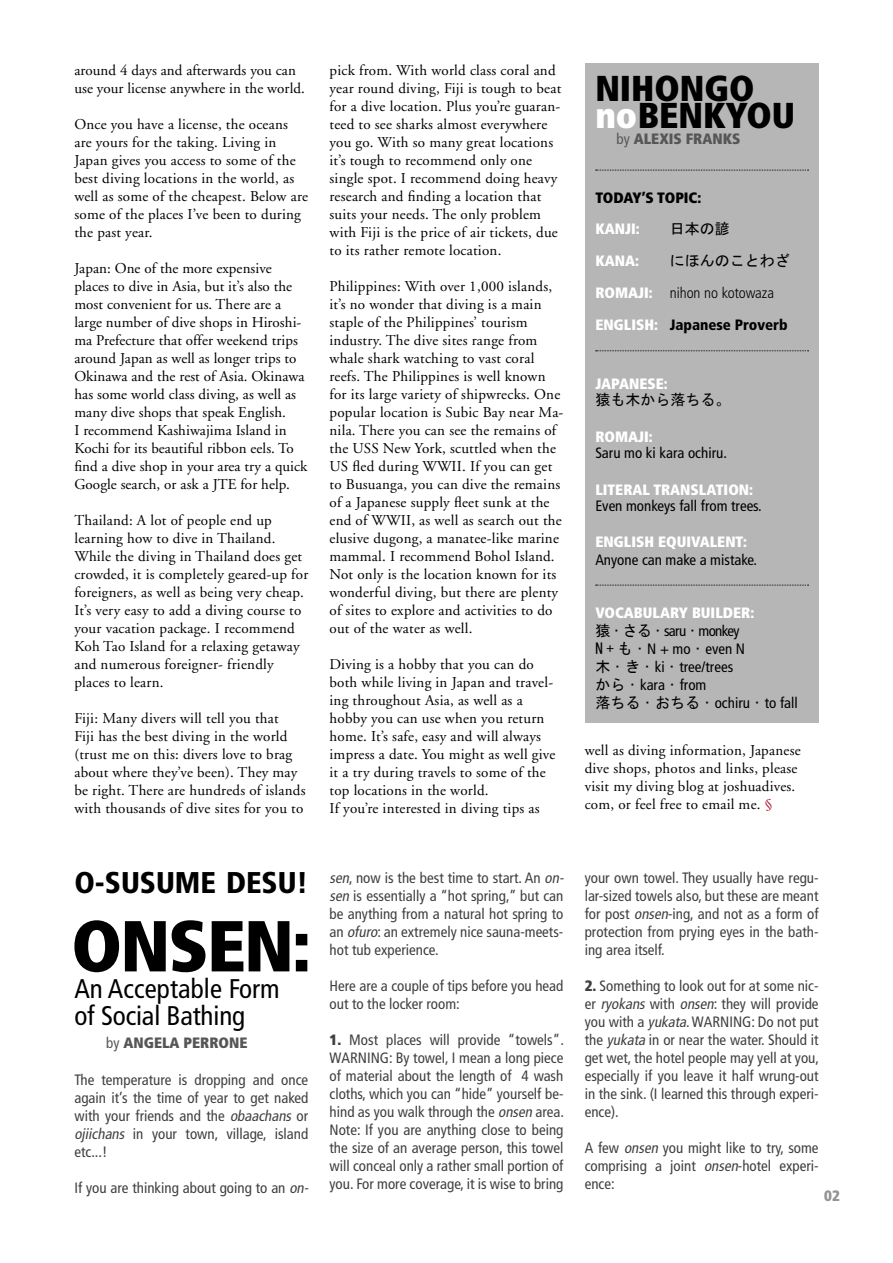
<style>
.page{position:relative;width:893px;height:1263px;background:#fff}
.page>*{position:absolute;margin:0;border:0;box-sizing:border-box;transform-origin:0 0}
.t1{font:900 condensed 72px "Frutiger";letter-spacing:-.02em;color:#000}
.t2{font:900 condensed 36px/27px "Frutiger";color:#000}
.t3{font:900 condensed 30px "Frutiger";color:#000}
.t4{font:condensed 27px/27px "Frutiger";letter-spacing:-.005em;color:#000}
.t5{font:15px/18px "Adobe Garamond";letter-spacing:.015em;color:#000}
.t6{font:condensed 15px/18px "Frutiger";color:#404040;text-align:justify}
.t7{font:condensed 15px/18px "Frutiger";color:#000}
.t8{font:900 condensed 15px/32px "Frutiger";color:#fff}
.t9{font:900 condensed 15px "Frutiger";color:#565656}
.t10{font:15px "MS Gothic";color:#000}
.t11{font:900 condensed 15px "Frutiger";color:#000}
.t12{font:300 condensed 15px "Frutiger";color:#000}
.t13{font:900 condensed 15px "Frutiger";color:#000}
.t14{font:900 condensed 15px "Frutiger";color:#939393}
.s1{color:#fff}
.s2{font-weight:400}
.s3{font-weight:900;color:#fff}
.s4{font-family:"MS Gothic";font-stretch:normal}
.s5{color:#a9122a}
.s6{font-style:italic}
.s7{font-weight:900}
</style>
<div class="page">
<div style="left:585px;top:64px;width:234px;height:659px;background:#b6b6b6"></div>
<svg style="left:596px;top:170px;width:212px;height:1px"></svg>
<svg style="left:596px;top:350px;width:212px;height:1px"></svg>
<svg style="left:596px;top:585px;width:212px;height:1px"></svg>
<p class="t5" style="left:74px;top:61px;width:232px">around 4 days and afterwards you can use your license anywhere in the world.</p>
<p class="t5" style="left:74px;top:115px;width:235px">Once you have a license, the oceans are yours for the taking. Living in<br>Japan gives you access to some of the best diving locations in the world, as well as some of the cheapest. Below are some of the places I’ve been to during the past year.</p>
<p class="t5" style="left:74px;top:259px;width:235px">Japan: One of the more expensive places to dive in Asia, but it’s also the most convenient for us. There are a large number of dive shops in Hiroshi&shy;ma Prefecture that offer weekend trips around Japan as well as longer trips to Okinawa and the rest of Asia. Okinawa has some world class diving, as well as many dive shops that speak English.<br>I recommend Kashiwajima Island in Kochi for its beautiful ribbon eels. To find a dive shop in your area try a quick Google search, or ask a JTE for help.</p>
<p class="t5" style="left:74px;top:511px;width:235px">Thailand: A lot of people end up learning how to dive in Thailand.<br>While the diving in Thailand does get crowded, it is completely geared-up for foreigners, as well as being very cheap.<br>It’s very easy to add a diving course to your vacation package. I recommend Koh Tao Island for a relaxing getaway and numerous foreigner- friendly places to learn.</p>
<p class="t5" style="left:74px;top:709px;width:233px">Fiji: Many divers will tell you that<br>Fiji has the best diving in the world (trust me on this: divers love to brag about where they’ve been). They may be right. There are hundreds of islands with thousands of dive sites for you to</p>
<p class="t5" style="left:330px;top:61px;width:233px">pick from. With world class coral and year round diving, Fiji is tough to beat for a dive location. Plus you’re guaran&shy;teed to see sharks almost everywhere you go. With so many great locations it’s tough to recommend only one single spot. I recommend doing heavy research and finding a location that suits your needs. The only problem with Fiji is the price of air tickets, due to its rather remote location.</p>
<p class="t5" style="left:330px;top:277px;width:235px">Philippines: With over 1,000 islands, it’s no wonder that diving is a main staple of the Philippines’ tourism industry. The dive sites range from whale shark watching to vast coral reefs. The Philippines is well known for its large variety of shipwrecks. One popular location is Subic Bay near Ma&shy;nila. There you can see the remains of the USS New York, scuttled when the US fled during WWII. If you can get to Busuanga, you can dive the remains of a Japanese supply fleet sunk at the end of WWII, as well as search out the elusive dugong, a manatee-like marine mammal. I recommend Bohol Island.<br>Not only is the location known for its wonderful diving, but there are plenty of sites to explore and activities to do out of the water as well.</p>
<p class="t5" style="left:330px;top:655px;width:227px">Diving is a hobby that you can do both while living in Japan and travel&shy;ing throughout Asia, as well as a hobby you can use when you return home. It’s safe, easy and will always impress a date. You might as well give it a try during travels to some of the top locations in the world.<br>If you’re interested in diving tips as</p>
<h2 class="t2" style="left:595px;top:74px;width:201px">NIHONGO <span class="s1">no</span>BENKYOU</h2>
<p class="t9" style="left:617px;top:130px;width:125px"><span class="s2">by</span> ALEXIS FRANKS</p>
<p class="t13" style="left:595px;top:189px;width:108px">TODAY’S TOPIC:</p>
<p class="t10" style="left:670px;top:221px;width:61px">日本の諺</p>
<p class="t8" style="left:595px;top:213px;width:64px">KANJI:<br>KANA:<br>ROMAJI:<br>ENGLISH:</p>
<p class="t10" style="left:670px;top:253px;width:121px">にほんのことわざ</p>
<p class="t12" style="left:670px;top:284px;width:106px">nihon no kotowaza</p>
<p class="t11" style="left:670px;top:315px;width:119px">Japanese Proverb</p>
<p class="t8" style="left:595px;top:367px;width:74px">JAPANESE:</p>
<p class="t10" style="left:595px;top:392px;width:136px">猿も木から落ちる。</p>
<p class="t8" style="left:595px;top:420px;width:59px">ROMAJI:</p>
<p class="t7" style="left:595px;top:444px;width:133px">Saru mo ki kara ochiru.</p>
<p class="t8" style="left:595px;top:474px;width:159px">LITERAL TRANSLATION:</p>
<p class="t7" style="left:595px;top:497px;width:168px">Even monkeys fall from trees.</p>
<p class="t8" style="left:595px;top:526px;width:153px">ENGLISH EQUIVALENT:</p>
<p class="t7" style="left:595px;top:551px;width:163px">Anyone can make a mistake.</p>
<p class="t7" style="left:595px;top:604px;width:204px"><span class="s3">VOCABULARY BUILDER:<br></span><span class="s4">猿 • さる •</span> saru <span class="s4">•</span> monkey<br><span class="s4">N+も•</span>N + mo<span class="s4">•</span>even N<br><span class="s4">木 • き •</span> ki <span class="s4">•</span> tree/trees<br><span class="s4">から •</span> kara <span class="s4">•</span> from<br><span class="s4">落ちる • おちる •</span> ochiru <span class="s4">•</span> to fall</p>
<p class="t5" style="left:585px;top:742px;width:217px">well as diving information, Japanese dive shops, photos and links, please visit my diving blog at joshuadives. com, or feel free to email me. <span class="s5">§</span></p>
<h3 class="t3" style="left:74px;top:864px;width:235px">O-SUSUME DESU!</h3>
<h1 class="t1" style="left:71px;top:902px;width:241px">ONSEN:</h1>
<h3 class="t4" style="left:74px;top:976px;width:207px">An Acceptable Form of Social Bathing</h3>
<p class="t9" style="left:106px;top:1033px;width:143px"><span class="s2">by</span> ANGELA PERRONE</p>
<p class="t6" style="left:74px;top:1071px;width:235px">The temperature is dropping and once again it’s the time of year to get naked with your friends and the <span class="s6">obaachans</span> or <span class="s6">ojiichans</span> in your town, village, island etc...!</p>
<p class="t6" style="left:74px;top:1179px;width:238px">If you are thinking about going to an <span class="s6">on-</span></p>
<p class="t6" style="left:330px;top:869px;width:238px;text-align:left"><span class="s6">sen</span>, now is the best time to start. An <span class="s6">on&shy;sen</span> is essentially a “hot spring,” but can be anything from a natural hot spring to an <span class="s6">ofuro</span>: an extremely nice sauna-meets&shy;hot tub experience.</p>
<p class="t6" style="left:330px;top:977px;width:235px">Here are a couple of tips before you head out to the locker room:</p>
<p class="t6" style="left:330px;top:1031px;width:236px"><span class="s7">1.</span> Most places will provide “towels”.<br>WARNING: By towel, I mean a long piece of material about the length of 4 wash cloths, which you can “hide” yourself be&shy;hind as you walk through the <span class="s6">onsen</span> area.<br>Note: If you are anything close to being the size of an average person, this towel will conceal only a rather small portion of you. For more coverage, it is wise to bring</p>
<p class="t6" style="left:585px;top:869px;width:235px">your own towel. They usually have regu&shy;lar-sized towels also, but these are meant for post <span class="s6">onsen</span>-ing, and not as a form of protection from prying eyes in the bath&shy;ing area itself.</p>
<p class="t6" style="left:585px;top:977px;width:236px"><span class="s7">2.</span> Something to look out for at some nic&shy;er <span class="s6">ryokans</span> with <span class="s6">onsen</span>: they will provide you with a <span class="s6">yukata</span>. WARNING: Do not put the <span class="s6">yukata</span> in or near the water. Should it get wet, the hotel people may yell at you, especially if you leave it half wrung-out in the sink. (I learned this through experi&shy;ence).</p>
<p class="t6" style="left:585px;top:1139px;width:235px">A few <span class="s6">onsen</span> you might like to try, some comprising a joint <span class="s6">onsen</span>-hotel experi&shy;ence:</p>
<p class="t14" style="left:824px;top:1187px;width:17px">02</p>
</div>
